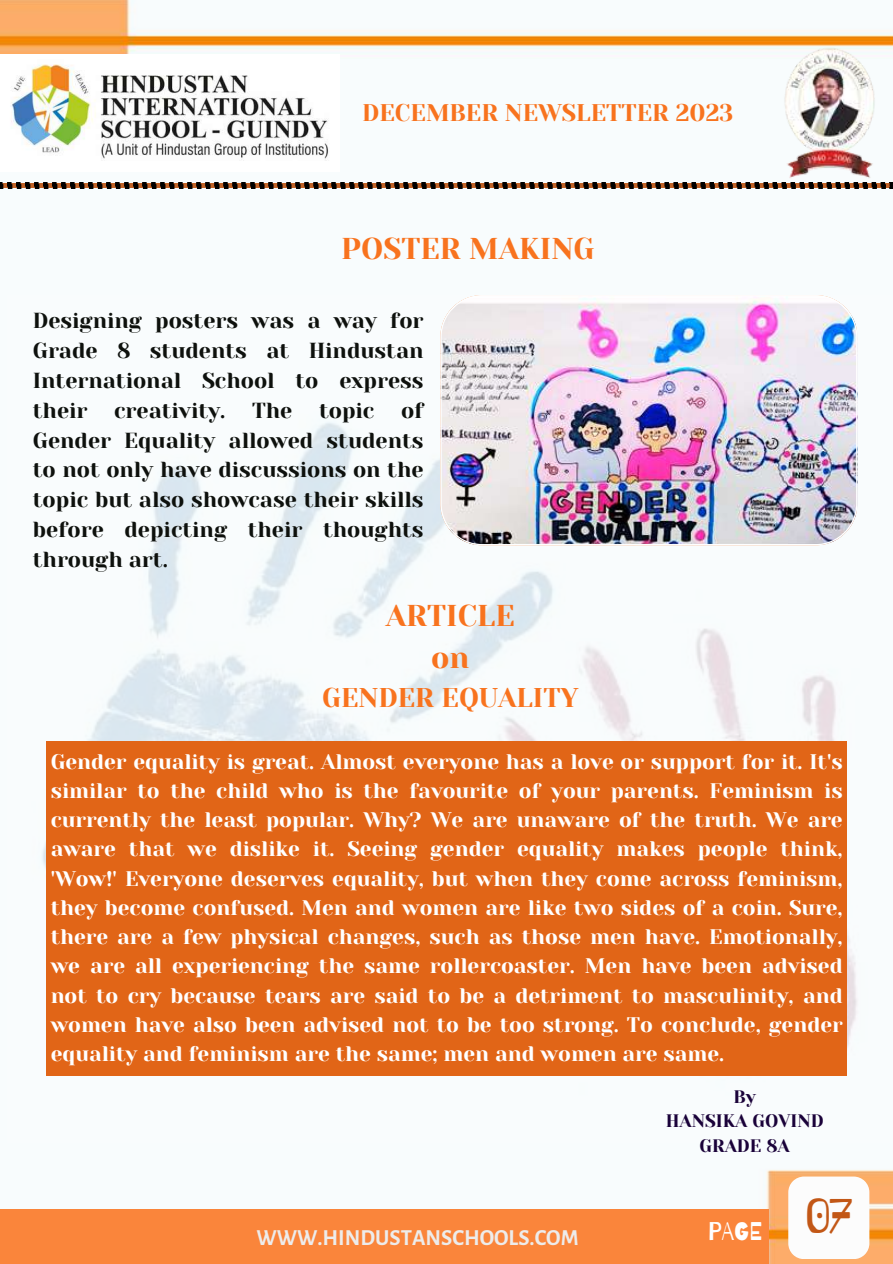
<style>
.page{position:relative;width:893px;height:1264px;background:#fff}
.page>*{position:absolute;margin:0;border:0;box-sizing:border-box;transform-origin:0 0}
.t1{font:49.5px "Barrio";color:#c25716}
.t2{font:30px/41.7px "Yeseva One";color:#f8731e;text-align:center}
.t3{font:27px "Yeseva One";color:#f8731e}
.t4{font:25.5px "Barrio";color:#fff}
.t5{font:24px "Yeseva One";color:#f8731e}
.t6{font:700 22.5px "Alegreya Sans SC";color:#edeceb}
.t7{font:21.6px/29.7px "Yeseva One";color:#0e110d;text-align:justify}
.t8{font:21px/29.2px "Yeseva One";color:#fff;text-align:justify}
.t9{font:18px/24.8px "Yeseva One";color:#1a0239;text-align:center}
</style>
<div class="page">
<img style="left:0;top:0;width:892px;height:1263px">
<img style="left:0;top:55px;width:340px;height:117px">
<svg style="left:0;top:182px;width:892px;height:7px;background:#624431"></svg>
<div style="left:0;top:1208px;width:768px;height:55px;background:#fa853b"></div>
<svg style="left:788px;top:1176px;width:81px;height:83px"></svg>
<img style="left:764px;top:40px;width:128px;height:147px">
<img style="left:7px;top:295px;width:885px;height:847px">
<img style="left:440px;top:295px;width:417px;height:250px">
<div style="left:46px;top:741px;width:800px;height:335px;background:#e16517"></div>
<p class="t5" style="left:362px;top:99px;width:373px">DECEMBER NEWSLETTER 2023</p>
<h2 class="t2" style="left:341px;top:228px;width:255px">POSTER MAKING</h2>
<p class="t7" style="left:33px;top:306px;width:392px">Designing posters was a way for Grade 8 students at Hindustan International School to express their creativity. The topic of Gender Equality allowed students to not only have discussions on the topic but also showcase their skills before depicting their thoughts through art.</p>
<h2 class="t2" style="left:385px;top:595px;width:131px">ARTICLE on</h2>
<p class="t3" style="left:322px;top:682px;width:258px">GENDER EQUALITY</p>
<p class="t8" style="left:51px;top:746px;width:793px">Gender equality is great. Almost everyone has a love or support for it. It's similar to the child who is the favourite of your parents. Feminism is currently the least popular. Why? We are unaware of the truth. We are aware that we dislike it. Seeing gender equality makes people think, 'Wow!' Everyone deserves equality, but when they come across feminism, they become confused. Men and women are like two sides of a coin. Sure, there are a few physical changes, such as those men have. Emotionally, we are all experiencing the same rollercoaster. Men have been advised not to cry because tears are said to be a detriment to masculinity, and women have also been advised not to be too strong. To conclude, gender equality and feminism are the same; men and women are same.</p>
<p class="t9" style="left:665px;top:1084px;width:159px">By<br>HANSIKA GOVIND<br>GRADE 8A</p>
<p class="t6" style="left:256px;top:1226px;width:324px">WWW.HINDUSTANSCHOOLS.COM</p>
<p class="t4" style="left:708px;top:1217px;width:56px">PAGE</p>
<h1 class="t1" style="left:805px;top:1189px;width:48px">07</h1>
</div>
